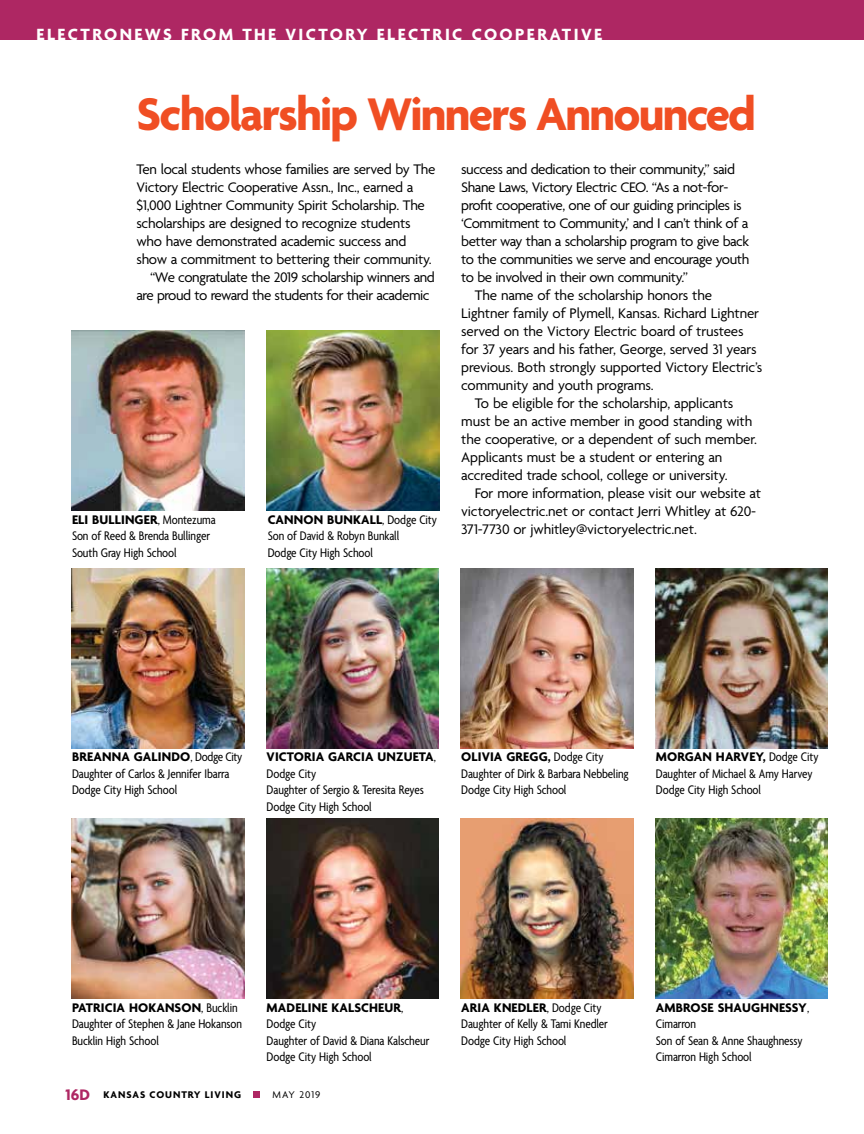
<style>
.page{position:relative;width:864px;height:1134px;background:#fff}
.page>*{position:absolute;margin:0;border:0;box-sizing:border-box;transform-origin:0 0}
.t1{font:700 49.5px "Agenda";letter-spacing:-.035em;color:#f04e23}
.t2{font:700 17.55px "Agenda";letter-spacing:.14em;color:#fff}
.t3{font:15px "Agenda";letter-spacing:-.02em;color:#000}
.t4{font:condensed 13.5px/16.5px "Agenda";letter-spacing:-.005em;color:#000}
.t5{font:700 10.5px "Agenda";letter-spacing:.09em;color:#000}
.t6{font:10.5px "Agenda";letter-spacing:.09em;color:#000}
.s1{font-weight:700;font-stretch:normal}
.s2{font-size:16.5px;color:#ae2763}
</style>
<div class="page">
<img style="left:72px;top:331px;width:172px;height:180px">
<img style="left:267px;top:331px;width:172px;height:180px">
<img style="left:656px;top:569px;width:172px;height:180px">
<img style="left:72px;top:569px;width:172px;height:180px">
<img style="left:266px;top:569px;width:173px;height:180px">
<img style="left:461px;top:569px;width:172px;height:180px">
<img style="left:72px;top:818px;width:172px;height:180px">
<img style="left:266px;top:818px;width:173px;height:180px">
<img style="left:461px;top:818px;width:172px;height:180px">
<img style="left:656px;top:818px;width:172px;height:180px">
<div style="left:253px;top:1091px;width:7px;height:7px;background:#ae2763"></div>
<div style="left:0;top:0;width:864px;height:40px;background:#ae2763"></div>
<p class="t2" style="left:37px;top:25px;width:567px">ELECTRONEWS FROM THE VICTORY ELECTRIC COOPERATIVE</p>
<h1 class="t1" style="left:136px;top:87px;width:621px">Scholarship Winners Announced</h1>
<p class="t3" style="left:136px;top:161px;width:300px">Ten local students whose families are served by The</p>
<p class="t3" style="left:136px;top:179px;width:278px">Victory Electric Cooperative Assn., Inc., earned a</p>
<p class="t3" style="left:136px;top:197px;width:290px">$1,000 Lightner Community Spirit Scholarship. The</p>
<p class="t3" style="left:136px;top:215px;width:276px">scholarships are designed to recognize students</p>
<p class="t3" style="left:136px;top:233px;width:271px">who have demonstrated academic success and</p>
<p class="t3" style="left:136px;top:251px;width:297px">show a commitment to bettering their community.</p>
<p class="t3" style="left:150px;top:269px;width:286px">“We congratulate the 2019 scholarship winners and</p>
<p class="t3" style="left:136px;top:287px;width:295px">are proud to reward the students for their academic</p>
<p class="t3" style="left:461px;top:161px;width:275px">success and dedication to their community,” said</p>
<p class="t3" style="left:461px;top:179px;width:269px">Shane Laws, Victory Electric CEO. “As a not-for-</p>
<p class="t3" style="left:461px;top:197px;width:282px">profit cooperative, one of our guiding principles is</p>
<p class="t3" style="left:461px;top:215px;width:289px">‘Commitment to Community,’ and I can’t think of a</p>
<p class="t3" style="left:461px;top:233px;width:290px">better way than a scholarship program to give back</p>
<p class="t3" style="left:461px;top:251px;width:290px">to the communities we serve and encourage youth</p>
<p class="t3" style="left:461px;top:269px;width:228px">to be involved in their own community.”</p>
<p class="t3" style="left:475px;top:287px;width:239px">The name of the scholarship honors the</p>
<p class="t3" style="left:461px;top:305px;width:299px">Lightner family of Plymell, Kansas. Richard Lightner</p>
<p class="t3" style="left:461px;top:323px;width:284px">served on the Victory Electric board of trustees</p>
<p class="t3" style="left:461px;top:341px;width:297px">for 37 years and his father, George, served 31 years</p>
<p class="t3" style="left:461px;top:359px;width:302px">previous. Both strongly supported Victory Electric’s</p>
<p class="t3" style="left:461px;top:377px;width:194px">community and youth programs.</p>
<p class="t3" style="left:475px;top:395px;width:260px">To be eligible for the scholarship, applicants</p>
<p class="t3" style="left:461px;top:413px;width:293px">must be an active member in good standing with</p>
<p class="t3" style="left:461px;top:431px;width:297px">the cooperative, or a dependent of such member.</p>
<p class="t3" style="left:461px;top:449px;width:263px">Applicants must be a student or entering an</p>
<p class="t3" style="left:461px;top:467px;width:268px">accredited trade school, college or university.</p>
<p class="t3" style="left:475px;top:485px;width:288px">For more information, please visit our website at</p>
<p class="t3" style="left:461px;top:503px;width:297px">victoryelectric.net or contact Jerri Whitley at 620-</p>
<p class="t3" style="left:461px;top:521px;width:237px">371-7730 or jwhitley@victoryelectric.net.</p>
<p class="t4" style="left:72px;top:512px;width:145px"><span class="s1">ELI BULLINGER</span>, Montezuma<br>Son of Reed &amp; Brenda Bullinger<br>South Gray High School</p>
<p class="t4" style="left:268px;top:512px;width:171px"><span class="s1">CANNON BUNKALL</span>, Dodge City<br>Son of David &amp; Robyn Bunkall<br>Dodge City High School</p>
<p class="t4" style="left:72px;top:750px;width:172px"><span class="s1">BREANNA GALINDO</span>, Dodge City<br>Daughter of Carlos &amp; Jennifer Ibarra<br>Dodge City High School</p>
<p class="t4" style="left:267px;top:750px;width:171px"><span class="s1">VICTORIA GARCIA UNZUETA</span>,<br>Dodge City<br>Daughter of Sergio &amp; Teresita Reyes<br>Dodge City High School</p>
<p class="t4" style="left:461px;top:750px;width:169px"><span class="s1">OLIVIA GREGG,</span> Dodge City<br>Daughter of Dirk &amp; Barbara Nebbeling<br>Dodge City High School</p>
<p class="t4" style="left:656px;top:750px;width:164px"><span class="s1">MORGAN HARVEY,</span> Dodge City<br>Daughter of Michael &amp; Amy Harvey<br>Dodge City High School</p>
<p class="t4" style="left:72px;top:1000px;width:172px"><span class="s1">PATRICIA HOKANSON</span>, Bucklin<br>Daughter of Stephen &amp; Jane Hokanson<br>Bucklin High School</p>
<p class="t4" style="left:267px;top:1000px;width:164px"><span class="s1">MADELINE KALSCHEUR</span>,<br>Dodge City<br>Daughter of David &amp; Diana Kalscheur<br>Dodge City High School</p>
<p class="t4" style="left:461px;top:1000px;width:148px"><span class="s1">ARIA KNEDLER</span>, Dodge City<br>Daughter of Kelly &amp; Tami Knedler<br>Dodge City High School</p>
<p class="t4" style="left:656px;top:1000px;width:155px"><span class="s1">AMBROSE SHAUGHNESSY</span>,<br>Cimarron<br>Son of Sean &amp; Anne Shaughnessy<br>Cimarron High School</p>
<p class="t5" style="left:66px;top:1089px;width:177px"><span class="s2">16D</span> KANSAS COUNTRY LIVING</p>
<p class="t6" style="left:273px;top:1089px;width:49px">MAY 2019</p>
</div>
